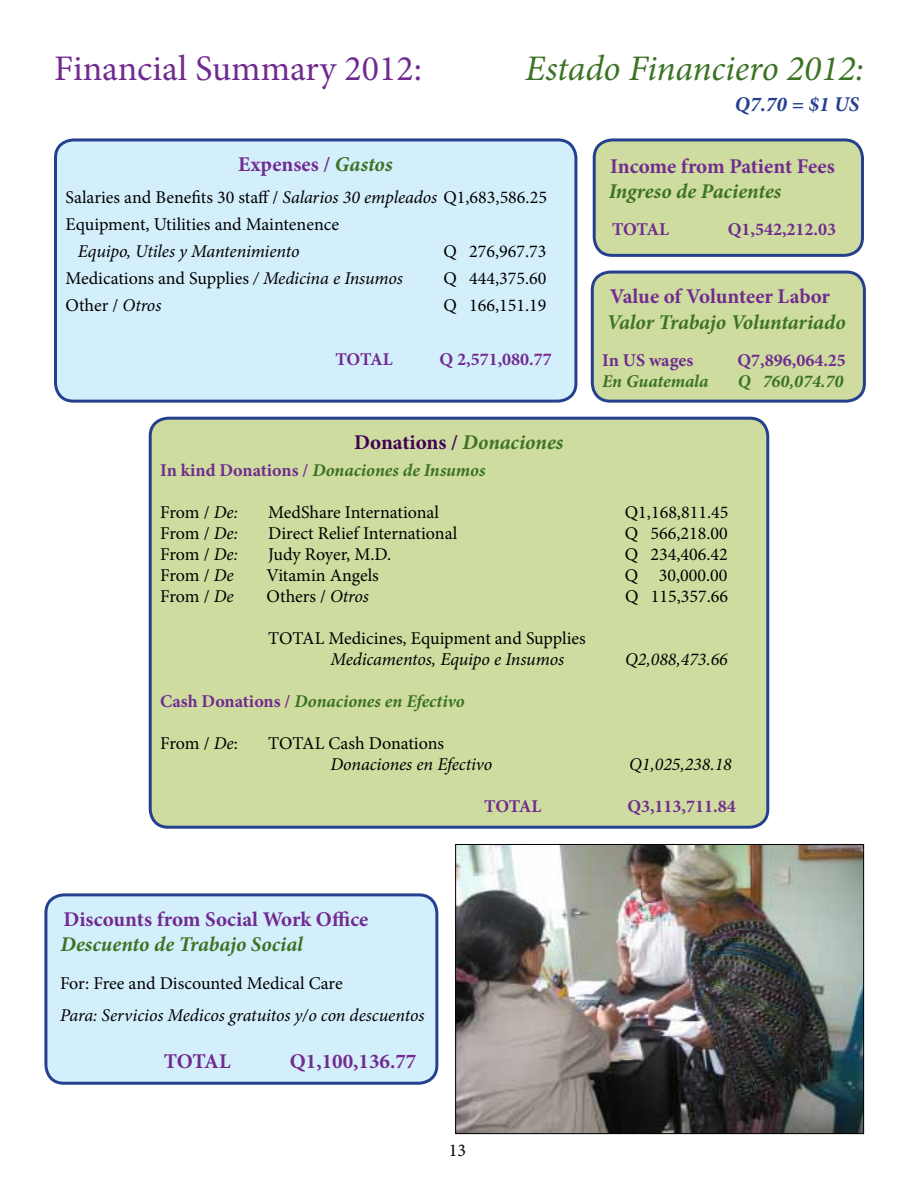
<style>
.page{position:relative;width:918px;height:1188px;background:#fff}
.page>*{position:absolute;margin:0;border:0;box-sizing:border-box;transform-origin:0 0}
.t1{font:36px "Minion Pro";color:#712b90}
.t2{font:italic 36px "Minion Pro";letter-spacing:-.005em;color:#3c7223}
.t3{font:700 21px "Minion Pro";color:#712b90}
.t4{font:italic 700 21px "Minion Pro";letter-spacing:-.005em;color:#3c7223}
.t5{font:700 21px "Minion Pro";letter-spacing:-.005em;color:#420056}
.t6{font:italic 700 21px "Minion Pro";color:#25408f}
.t7{font:18px/27px "Minion Pro";color:#000}
.t8{font:italic 18px "Minion Pro";letter-spacing:-.005em;color:#000}
.t9{font:italic 700 18px "Minion Pro";color:#3c7223}
.t10{font:700 18px "Minion Pro";color:#712b90}
.s1{font-style:italic;color:#3c7223}
.s2{font-style:italic}
.s3{font-style:normal;color:#712b90}
</style>
<div class="page">
<img style="left:457px;top:846px;width:405px;height:286px">
<div style="left:455px;top:844px;width:409px;height:290px;border:1px solid #000"></div>
<div style="left:56px;top:140px;width:520px;height:261px;background:#d4effc;border-radius:18px"></div>
<div style="left:54px;top:138px;width:523px;height:265px;border:3px solid #25408f;border-radius:18px"></div>
<div style="left:150px;top:418px;width:618px;height:409px;background:#cedd9f;border-radius:18px"></div>
<div style="left:149px;top:417px;width:620px;height:412px;border:3px solid #25408f;border-radius:18px"></div>
<div style="left:592px;top:272px;width:272px;height:129px;background:#cedd9f;border-radius:18px"></div>
<div style="left:591px;top:271px;width:275px;height:132px;border:3px solid #25408f;border-radius:18px"></div>
<div style="left:594px;top:140px;width:268px;height:115px;background:#cedd9f;border-radius:18px"></div>
<div style="left:593px;top:138px;width:271px;height:119px;border:3px solid #25408f;border-radius:18px"></div>
<div style="left:46px;top:895px;width:391px;height:188px;background:#d4effc;border-radius:18px"></div>
<div style="left:44px;top:893px;width:394px;height:192px;border:3px solid #25408f;border-radius:18px"></div>
<h1 class="t1" style="left:54px;top:45px;width:369px">Financial Summary 2012:</h1>
<h1 class="t2" style="left:525px;top:44px;width:340px">Estado Financiero 2012:</h1>
<p class="t3" style="left:238px;top:150px;width:156px">Expenses / <span class="s1">Gastos</span></p>
<p class="t7" style="left:66px;top:184px;width:483px">Salaries and Benefits 30 staff / <span class="s2">Salarios 30 empleados</span> Q1,683,586.25<br>Equipment, Utilities and Maintenence</p>
<p class="t8" style="left:78px;top:239px;width:223px">Equipo, Utiles y Mantenimiento</p>
<p class="t7" style="left:444px;top:238px;width:104px">Q 276,967.73</p>
<p class="t7" style="left:66px;top:265px;width:339px">Medications and Supplies <span class="s2">/ Medicina e Insumos</span></p>
<p class="t7" style="left:444px;top:265px;width:104px">Q 444,375.60</p>
<p class="t7" style="left:66px;top:292px;width:97px">Other / <span class="s2">Otros</span></p>
<p class="t7" style="left:444px;top:292px;width:104px">Q 166,151.19</p>
<p class="t10" style="left:336px;top:347px;width:59px">TOTAL</p>
<p class="t10" style="left:440px;top:347px;width:114px">Q 2,571,080.77</p>
<p class="t6" style="left:735px;top:89px;width:126px">Q7.70 = $1 US</p>
<p class="t3" style="left:610px;top:151px;width:226px">Income from Patient Fees</p>
<p class="t4" style="left:609px;top:176px;width:174px">Ingreso de Pacientes</p>
<p class="t10" style="left:612px;top:217px;width:59px">TOTAL</p>
<p class="t10" style="left:728px;top:217px;width:110px">Q1,542,212.03</p>
<p class="t3" style="left:610px;top:282px;width:222px">Value of Volunteer Labor</p>
<p class="t4" style="left:607px;top:307px;width:240px">Valor Trabajo Voluntariado</p>
<p class="t10" style="left:602px;top:347px;width:93px">In US wages</p>
<p class="t10" style="left:738px;top:347px;width:110px">Q7,896,064.25</p>
<p class="t9" style="left:602px;top:369px;width:108px">En Guatemala</p>
<p class="t9" style="left:738px;top:369px;width:107px">Q 760,074.70</p>
<p class="t5" style="left:354px;top:428px;width:211px">Donations / <span class="s1">Donaciones</span></p>
<p class="t9" style="left:160px;top:457px;width:327px"><span class="s3">In kind Donations /</span> Donaciones de Insumos</p>
<p class="t7" style="left:160px;top:499px;width:79px">From / <span class="s2">De:</span></p>
<p class="t7" style="left:268px;top:499px;width:172px">MedShare International</p>
<p class="t7" style="left:625px;top:499px;width:105px">Q1,168,811.45</p>
<p class="t7" style="left:160px;top:520px;width:79px">From / <span class="s2">De:</span></p>
<p class="t7" style="left:268px;top:520px;width:191px">Direct Relief International</p>
<p class="t7" style="left:625px;top:520px;width:104px">Q 566,218.00</p>
<p class="t7" style="left:160px;top:541px;width:79px">From / <span class="s2">De:</span></p>
<p class="t7" style="left:268px;top:541px;width:125px">Judy Royer, M.D.</p>
<p class="t7" style="left:625px;top:541px;width:104px">Q 234,406.42</p>
<p class="t7" style="left:160px;top:562px;width:75px">From / <span class="s2">De</span></p>
<p class="t7" style="left:267px;top:562px;width:114px">Vitamin Angels</p>
<p class="t7" style="left:625px;top:562px;width:104px">Q 30,000.00</p>
<p class="t7" style="left:160px;top:583px;width:75px">From / <span class="s2">De</span></p>
<p class="t7" style="left:267px;top:583px;width:104px">Others / <span class="s2">Otros</span></p>
<p class="t7" style="left:625px;top:583px;width:104px">Q 115,357.66</p>
<p class="t7" style="left:268px;top:625px;width:319px">TOTAL Medicines, Equipment and Supplies</p>
<p class="t8" style="left:330px;top:647px;width:235px">Medicamentos, Equipo e Insumos</p>
<p class="t8" style="left:625px;top:647px;width:104px">Q2,088,473.66</p>
<p class="t9" style="left:160px;top:688px;width:306px"><span class="s3">Cash Donations /</span> Donaciones en Efectivo</p>
<p class="t7" style="left:160px;top:730px;width:79px">From / <span class="s2">De</span>:</p>
<p class="t7" style="left:268px;top:730px;width:177px">TOTAL Cash Donations</p>
<p class="t8" style="left:330px;top:752px;width:163px">Donaciones en Efectivo</p>
<p class="t8" style="left:629px;top:752px;width:104px">Q1,025,238.18</p>
<p class="t10" style="left:484px;top:793px;width:59px">TOTAL</p>
<p class="t10" style="left:627px;top:793px;width:110px">Q3,113,711.84</p>
<p class="t3" style="left:63px;top:905px;width:307px">Discounts from Social Work Office</p>
<p class="t4" style="left:61px;top:930px;width:244px">Descuento de Trabajo Social</p>
<p class="t7" style="left:60px;top:969px;width:284px">For: Free and Discounted Medical Care</p>
<p class="t8" style="left:60px;top:1003px;width:366px">Para: Servicios Medicos gratuitos y/o con descuentos</p>
<p class="t3" style="left:164px;top:1046px;width:68px">TOTAL</p>
<p class="t3" style="left:290px;top:1046px;width:128px">Q1,100,136.77</p>
<p class="t7" style="left:449px;top:1137px;width:19px">13</p>
</div>
